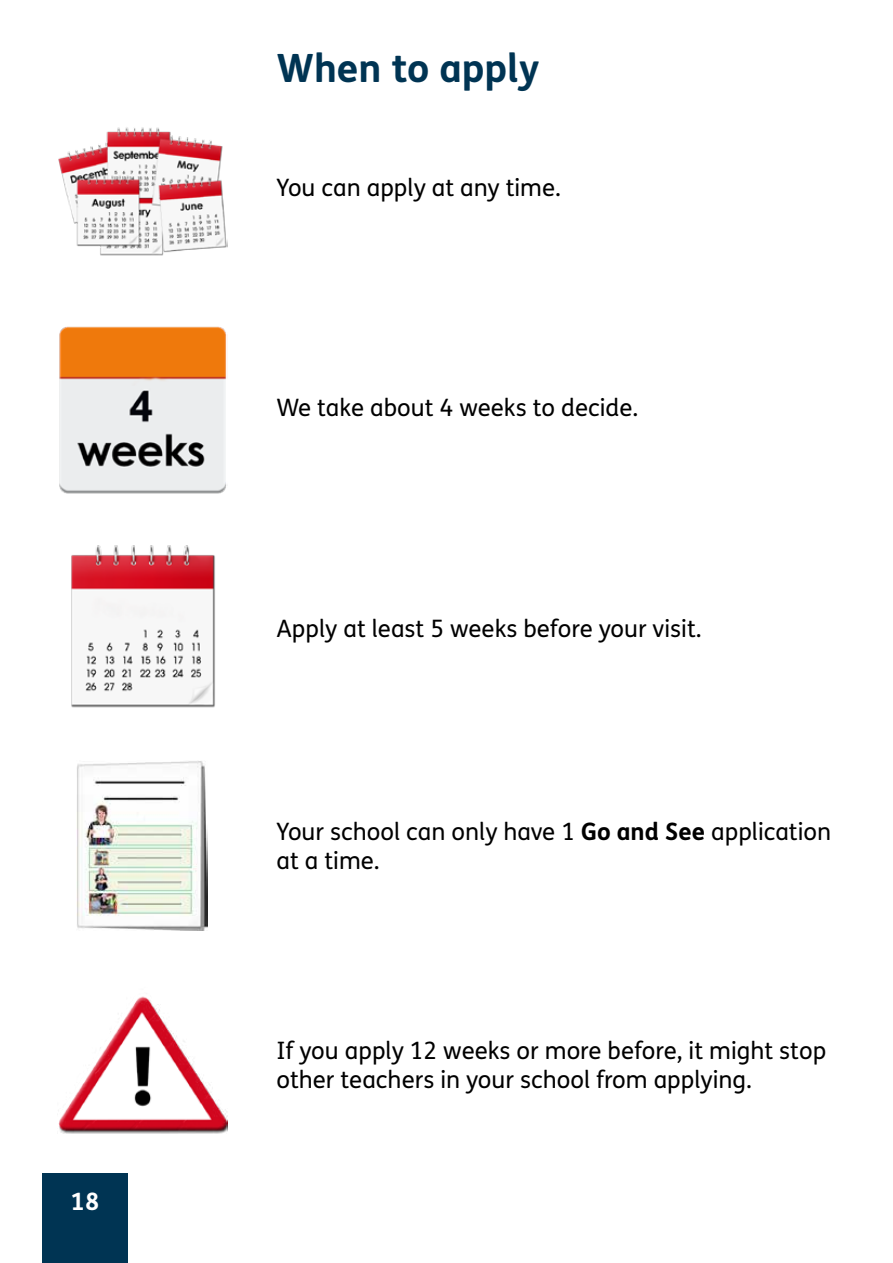
<style>
.page{position:relative;width:893px;height:1263px;background:#fff}
.page>*{position:absolute;margin:0;border:0;box-sizing:border-box;transform-origin:0 0}
.t1{font:700 39px "FS Me Pro";color:#003453}
.Bodytext{font:24px/28.8px "FS Me Pro";color:#000}
.t2{font:700 24px "FS Me Pro";color:#fff}
.s1{font-weight:700}
</style>
<div class="page">
<div style="left:43px;top:1174px;width:85px;height:89px;background:#003453"></div>
<img style="left:58px;top:127px;width:169px;height:129px">
<img style="left:58px;top:996px;width:169px;height:138px">
<img style="left:77px;top:761px;width:131px;height:169px">
<img style="left:71px;top:545px;width:144px;height:163px">
<img style="left:59px;top:326px;width:168px;height:168px">
<p class="t2" style="left:71px;top:1183px;width:30px">18</p>
<h2 class="t1" style="left:276px;top:38px;width:265px">When to apply</h2>
<p class="Bodytext" style="left:276px;top:173px;width:286px">You can apply at any time.</p>
<p class="Bodytext" style="left:276px;top:393px;width:363px">We take about 4 weeks to decide.</p>
<p class="Bodytext" style="left:276px;top:613px;width:427px">Apply at least 5 weeks before your visit.</p>
<p class="Bodytext" style="left:276px;top:816px;width:556px">Your school can only have 1 <span class="s1">Go and See</span> application at a time.</p>
<p class="Bodytext" style="left:276px;top:1036px;width:551px">If you apply 12 weeks or more before, it might stop other teachers in your school from applying.</p>
</div>
